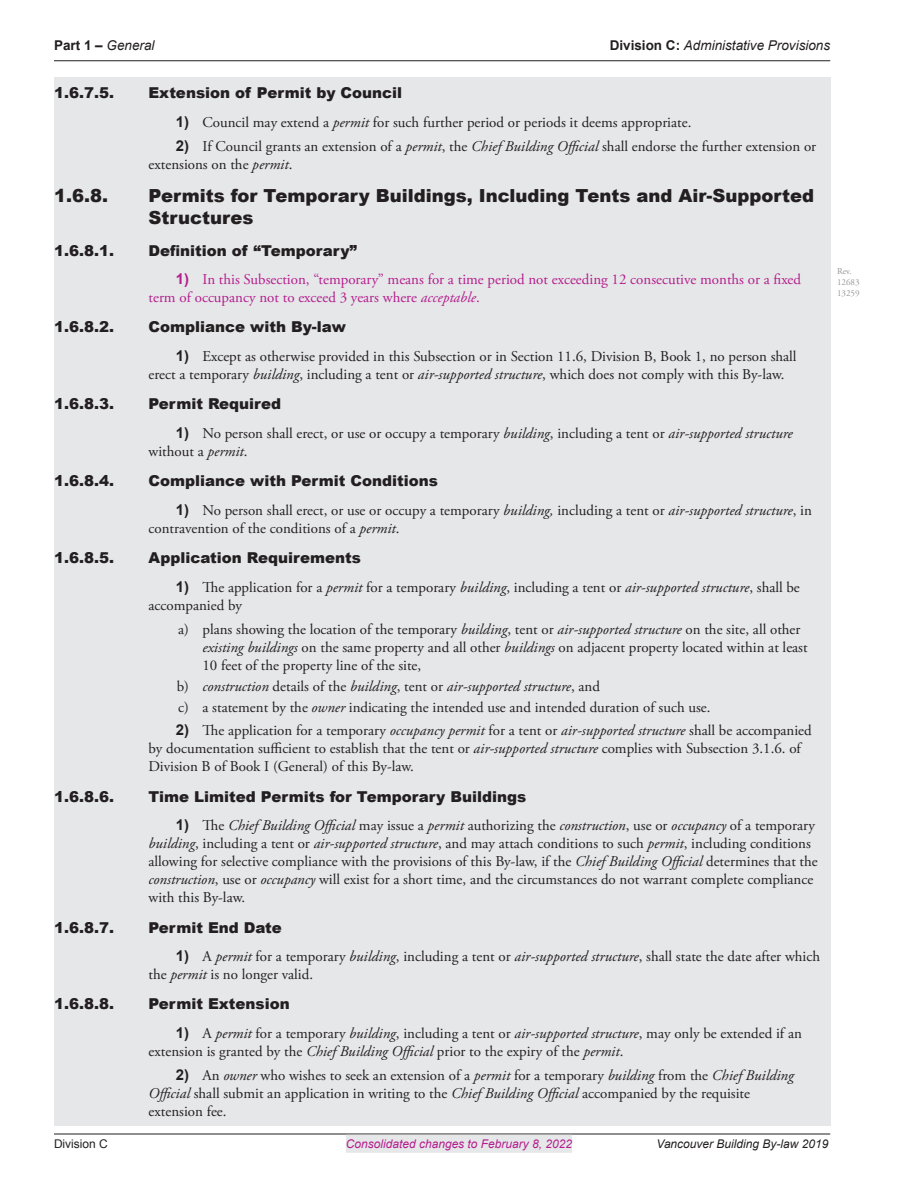
<style>
.page{position:relative;width:918px;height:1188px;background:#fff}
.page>*{position:absolute;margin:0;border:0;box-sizing:border-box;transform-origin:0 0}
.t1{font:900 18px/21.6px "Arial";color:#231f20}
.t2{font:15px/18px "Adobe Garamond Pro";color:#231f20}
.t3{font:900 15px "Arial";color:#231f20}
.t4{font:15px/18px "Adobe Garamond Pro";color:#b41e8d}
.t5{font:italic 13.5px "Arial";color:#231f20}
.t6{font:italic 12px "Arial";color:#b41e8d}
.t7{font:italic 12px "Arial";color:#231f20}
.t8{font:12px "Arial";color:#231f20}
.t9{font:9px/10.8px "Adobe Garamond Pro";color:#939598}
.s1{font-weight:700;font-style:normal}
.s2{font-family:"Arial";font-weight:700}
.s3{font-style:italic}
</style>
<div class="page">
<hr style="left:54px;top:60px;width:776px;height:1px;background:#231f20">
<hr style="left:54px;top:1134px;width:776px;height:1px;background:#231f20">
<div style="left:346px;top:1135px;width:226px;height:18px;background:#e6e7e9"></div>
<div style="left:54px;top:77px;width:776px;height:38px;background:#e6e7e9"></div>
<div style="left:54px;top:110px;width:776px;height:28px;background:#e6e7e9"></div>
<div style="left:54px;top:133px;width:776px;height:46px;background:#e6e7e9"></div>
<div style="left:54px;top:179px;width:776px;height:60px;background:#e6e7e9"></div>
<div style="left:54px;top:234px;width:776px;height:38px;background:#e6e7e9"></div>
<div style="left:54px;top:267px;width:776px;height:46px;background:#e6e7e9"></div>
<div style="left:54px;top:311px;width:776px;height:38px;background:#e6e7e9"></div>
<div style="left:54px;top:344px;width:776px;height:46px;background:#e6e7e9"></div>
<div style="left:54px;top:388px;width:776px;height:38px;background:#e6e7e9"></div>
<div style="left:54px;top:421px;width:776px;height:46px;background:#e6e7e9"></div>
<div style="left:54px;top:465px;width:776px;height:38px;background:#e6e7e9"></div>
<div style="left:54px;top:498px;width:776px;height:46px;background:#e6e7e9"></div>
<div style="left:54px;top:542px;width:776px;height:38px;background:#e6e7e9"></div>
<div style="left:54px;top:575px;width:776px;height:46px;background:#e6e7e9"></div>
<div style="left:54px;top:618px;width:776px;height:60px;background:#e6e7e9"></div>
<div style="left:54px;top:676px;width:776px;height:23px;background:#e6e7e9"></div>
<div style="left:54px;top:697px;width:776px;height:26px;background:#e6e7e9"></div>
<div style="left:54px;top:718px;width:776px;height:64px;background:#e6e7e9"></div>
<div style="left:54px;top:780px;width:776px;height:38px;background:#e6e7e9"></div>
<div style="left:54px;top:813px;width:776px;height:100px;background:#e6e7e9"></div>
<div style="left:54px;top:911px;width:776px;height:38px;background:#e6e7e9"></div>
<div style="left:54px;top:944px;width:776px;height:46px;background:#e6e7e9"></div>
<div style="left:54px;top:988px;width:776px;height:38px;background:#e6e7e9"></div>
<div style="left:54px;top:1021px;width:776px;height:46px;background:#e6e7e9"></div>
<div style="left:54px;top:1062px;width:776px;height:64px;background:#e6e7e9"></div>
<p class="t5" style="left:54px;top:37px;width:102px"><span class="s1">Part 1 –</span> General</p>
<p class="t5" style="left:610px;top:37px;width:222px"><span class="s1">Division C:</span> Administative Provisions</p>
<p class="t3" style="left:54px;top:82px;width:61px">1.6.7.5.</p>
<p class="t3" style="left:148px;top:82px;width:255px">Extension of Permit by Council</p>
<p class="t2" style="left:176px;top:114px;width:517px"><span class="s2">1)</span> Council may extend a <span class="s3">permit</span> for such further period or periods it deems appropriate.</p>
<p class="t2" style="left:148px;top:137px;width:669px;text-indent:27px"><span class="s2">2)</span> If Council grants an extension of a <span class="s3">permit</span>, the <span class="s3">Chief Building Official</span> shall endorse the further extension or extensions on the <span class="s3">permit</span>.</p>
<p class="t1" style="left:54px;top:185px;width:55px">1.6.8.</p>
<p class="t1" style="left:148px;top:185px;width:667px">Permits for Temporary Buildings, Including Tents and Air-Supported<br>Structures</p>
<p class="t3" style="left:54px;top:239px;width:61px">1.6.8.1.</p>
<p class="t3" style="left:148px;top:239px;width:210px">Definition of “Temporary”</p>
<p class="t4" style="left:148px;top:271px;width:654px;text-indent:27px"><span class="s2">1)</span> In this Subsection, “temporary” means for a time period not exceeding 12 consecutive months or a fixed term of occupancy not to exceed 3 years where <span class="s3">acceptable</span>.</p>
<p class="t3" style="left:54px;top:316px;width:61px">1.6.8.2.</p>
<p class="t3" style="left:148px;top:316px;width:199px">Compliance with By-law</p>
<p class="t2" style="left:148px;top:348px;width:650px;text-indent:27px"><span class="s2">1)</span> Except as otherwise provided in this Subsection or in Section 11.6, Division B, Book 1, no person shall erect a temporary <span class="s3">building</span>, including a tent or <span class="s3">air-supported structure</span>, which does not comply with this By-law.</p>
<p class="t3" style="left:54px;top:393px;width:61px">1.6.8.3.</p>
<p class="t3" style="left:148px;top:393px;width:134px">Permit Required</p>
<p class="t2" style="left:148px;top:425px;width:646px;text-indent:27px"><span class="s2">1)</span> No person shall erect, or use or occupy a temporary <span class="s3">building</span>, including a tent or <span class="s3">air-supported structure </span>without a <span class="s3">permit</span>.</p>
<p class="t3" style="left:54px;top:470px;width:61px">1.6.8.4.</p>
<p class="t3" style="left:148px;top:470px;width:291px">Compliance with Permit Conditions</p>
<p class="t2" style="left:148px;top:502px;width:665px;text-indent:27px"><span class="s2">1)</span> No person shall erect, or use or occupy a temporary <span class="s3">building,</span> including a tent or <span class="s3">air-supported structure</span>, in contravention of the conditions of a <span class="s3">permit</span>.</p>
<p class="t3" style="left:54px;top:547px;width:61px">1.6.8.5.</p>
<p class="t3" style="left:148px;top:547px;width:214px">Application Requirements</p>
<p class="t2" style="left:148px;top:579px;width:653px;text-indent:27px"><span class="s2">1)</span> The application for a <span class="s3">permit</span> for a temporary <span class="s3">building</span>, including a tent or <span class="s3">air-supported structure</span>, shall be accompanied by</p>
<p class="t2" style="left:202px;top:620px;width:607px;text-indent:-24px">a) plans showing the location of the temporary <span class="s3">building</span>, tent or <span class="s3">air-supported structure</span> on the site, all other <span class="s3">existing buildings</span> on the same property and all other <span class="s3">buildings</span> on adjacent property located within at least<br>10 feet of the property line of the site,</p>
<p class="t2" style="left:177px;top:676px;width:535px;line-height:21.3px">b) <span class="s3">construction</span> details of the <span class="s3">building</span>, tent or <span class="s3">air-supported structure</span>, and<br>c) a statement by the <span class="s3">owner</span> indicating the intended use and intended duration of such use.</p>
<p class="t2" style="left:149px;top:722px;width:665px;text-indent:27px"><span class="s2">2)</span> The application for a temporary <span class="s3">occupancy permit</span> for a tent or <span class="s3">air-supported structure</span> shall be accompanied by documentation sufficient to establish that the tent or <span class="s3">air-supported structure</span> complies with Subsection 3.1.6. of<br>Division B of Book I (General) of this By-law.</p>
<p class="t3" style="left:54px;top:785px;width:61px">1.6.8.6.</p>
<p class="t3" style="left:148px;top:785px;width:379px">Time Limited Permits for Temporary Buildings</p>
<p class="t2" style="left:148px;top:817px;width:671px;text-indent:27px"><span class="s2">1)</span> The <span class="s3">Chief Building Official</span> may issue a <span class="s3">permit</span> authorizing the <span class="s3">construction</span>, use or <span class="s3">occupancy</span> of a temporary <span class="s3">building</span>, including a tent or <span class="s3">air-supported structure</span>, and may attach conditions to such <span class="s3">permit</span>, including conditions allowing for selective compliance with the provisions of this By-law, if the <span class="s3">Chief Building Official</span> determines that the <span class="s3">construction</span>, use or <span class="s3">occupancy</span> will exist for a short time, and the circumstances do not warrant complete compliance with this By-law.</p>
<p class="t3" style="left:54px;top:916px;width:61px">1.6.8.7.</p>
<p class="t3" style="left:148px;top:916px;width:135px">Permit End Date</p>
<p class="t2" style="left:148px;top:948px;width:673px;text-indent:27px"><span class="s2">1)</span> A <span class="s3">permit</span> for a temporary <span class="s3">building</span>, including a tent or <span class="s3">air-supported structure</span>, shall state the date after which the <span class="s3">permit</span> is no longer valid.</p>
<p class="t3" style="left:54px;top:993px;width:61px">1.6.8.8.</p>
<p class="t3" style="left:148px;top:993px;width:143px">Permit Extension</p>
<p class="t2" style="left:148px;top:1025px;width:655px;text-indent:27px"><span class="s2">1)</span> A <span class="s3">permit</span> for a temporary <span class="s3">building</span>, including a tent or <span class="s3">air-supported structure</span>, may only be extended if an extension is granted by the <span class="s3">Chief Building Official</span> prior to the expiry of the <span class="s3">permit</span>.</p>
<p class="t2" style="left:148px;top:1066px;width:647px;text-indent:27px"><span class="s2">2)</span> An <span class="s3">owner</span> who wishes to seek an extension of a <span class="s3">permit</span> for a temporary <span class="s3">building</span> from the <span class="s3">Chief Building<br>Official</span> shall submit an application in writing to the <span class="s3">Chief Building Official</span> accompanied by the requisite extension fee.</p>
<p class="t9" style="left:837px;top:266px;width:24px">Rev.<br>12683<br>13259</p>
<p class="t8" style="left:54px;top:1135px;width:55px">Division C</p>
<p class="t6" style="left:346px;top:1136px;width:228px">Consolidated changes to February 8, 2022</p>
<p class="t7" style="left:656px;top:1136px;width:173px">Vancouver Building By-law 2019</p>
</div>
